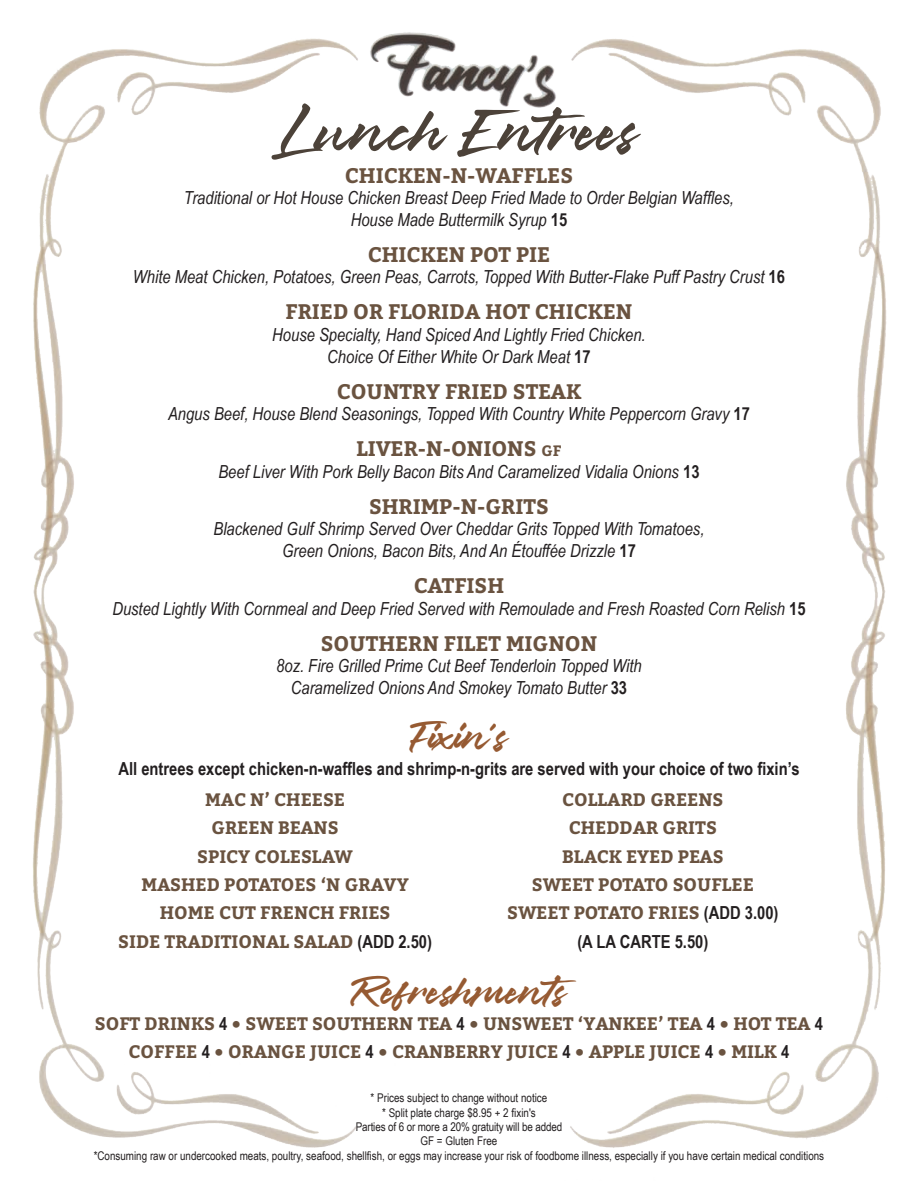
<style>
.page{position:relative;width:918px;height:1188px;background:#fff}
.page>*{position:absolute;margin:0;border:0;box-sizing:border-box;transform-origin:0 0}
.t1{font:900 54px "Misty";color:#4c4239}
.t2{font:900 36px "Misty";color:#965a32}
.t3{font:700 21px "Bitter";color:#6a5340}
.t4{font:italic 18px/21.6px "Arial Narrow";color:#231f20;text-align:center}
.t5{font:700 18px/28.3px "Bitter";color:#6a5340;text-align:center}
.t6{font:700 18px "Arial Narrow";color:#231f20}
.t7{font:12px/14.4px "Arial Narrow";color:#231f20;text-align:center}
.s1{font-weight:700;font-style:normal}
.s2{font-size:15px}
.s3{font-family:"Arial Narrow";color:#231f20}
</style>
<div class="page">
<img style="left:33px;top:32px;width:854px;height:1116px">
<h1 class="t1" style="left:278px;top:79px;width:363px">Lunch Entrees</h1>
<p class="t3" style="left:345px;top:161px;width:230px">CHICKEN-N-WAFFLES</p>
<p class="t4" style="left:184px;top:187px;width:551px">Traditional or Hot House Chicken Breast Deep Fried Made to Order Belgian Waffles,<br>House Made Buttermilk Syrup <span class="s1">15</span></p>
<p class="t3" style="left:368px;top:241px;width:184px">CHICKEN POT PIE</p>
<p class="t4" style="left:133px;top:266px;width:654px">White Meat Chicken, Potatoes, Green Peas, Carrots, Topped With Butter-Flake Puff Pastry Crust <span class="s1">16</span></p>
<p class="t3" style="left:286px;top:298px;width:348px">FRIED OR FLORIDA HOT CHICKEN</p>
<p class="t4" style="left:272px;top:324px;width:375px">House Specialty, Hand Spiced And Lightly Fried Chicken.<br>Choice Of Either White Or Dark Meat <span class="s1">17</span></p>
<p class="t3" style="left:337px;top:377px;width:246px">COUNTRY FRIED STEAK</p>
<p class="t4" style="left:168px;top:403px;width:583px">Angus Beef, House Blend Seasonings, Topped With Country White Peppercorn Gravy <span class="s1">17</span></p>
<p class="t3" style="left:357px;top:435px;width:206px">LIVER-N-ONIONS <span class="s2">GF</span></p>
<p class="t4" style="left:218px;top:460px;width:483px">Beef Liver With Pork Belly Bacon Bits And Caramelized Vidalia Onions <span class="s1">13</span></p>
<p class="t3" style="left:369px;top:493px;width:181px">SHRIMP-N-GRITS</p>
<p class="t4" style="left:214px;top:518px;width:492px">Blackened Gulf Shrimp Served Over Cheddar Grits Topped With Tomatoes,<br>Green Onions, Bacon Bits, And An Étouffée Drizzle <span class="s1">17</span></p>
<p class="t3" style="left:414px;top:572px;width:92px">CATFISH</p>
<p class="t4" style="left:112px;top:597px;width:695px">Dusted Lightly With Cornmeal and Deep Fried Served with Remoulade and Fresh Roasted Corn Relish <span class="s1">15</span></p>
<p class="t3" style="left:321px;top:629px;width:278px">SOUTHERN FILET MIGNON</p>
<p class="t4" style="left:276px;top:655px;width:367px">8oz. Fire Grilled Prime Cut Beef Tenderloin Topped With<br>Caramelized Onions And Smokey Tomato Butter <span class="s1">33</span></p>
<h2 class="t2" style="left:409px;top:702px;width:101px">Fixin’s</h2>
<p class="t6" style="left:118px;top:755px;width:683px">All entrees except chicken-n-waffles and shrimp-n-grits are served with your choice of two fixin’s</p>
<p class="t5" style="left:118px;top:786px;width:315px">MAC N’ CHEESE<br>GREEN BEANS<br>SPICY COLESLAW<br>MASHED POTATOES ‘N GRAVY<br>HOME CUT FRENCH FRIES<br>SIDE TRADITIONAL SALAD <span class="s3">(ADD 2.50)</span></p>
<p class="t5" style="left:507px;top:786px;width:273px">COLLARD GREENS<br>CHEDDAR GRITS<br>BLACK EYED PEAS<br>SWEET POTATO SOUFLEE<br>SWEET POTATO FRIES <span class="s3">(ADD 3.00)</span></p>
<p class="t6" style="left:577px;top:928px;width:132px">(A LA CARTE 5.50)</p>
<h2 class="t2" style="left:351px;top:957px;width:233px">Refreshments</h2>
<p class="t5" style="left:95px;top:1010px;width:730px">SOFT DRINKS <span class="s3">4</span> • SWEET SOUTHERN TEA <span class="s3">4</span> • UNSWEET ‘YANKEE’ TEA <span class="s3">4</span> • HOT TEA <span class="s3">4<br></span>COFFEE <span class="s3">4</span> • ORANGE JUICE <span class="s3">4</span> • CRANBERRY JUICE <span class="s3">4</span> • APPLE JUICE <span class="s3">4</span> • MILK <span class="s3">4</span></p>
<p class="t7" style="left:94px;top:1090px;width:732px">* Prices subject to change without notice<br>* Split plate charge $8.95 + 2 fixin's<br>Parties of 6 or more a 20% gratuity will be added<br>GF = Gluten Free<br>*Consuming raw or undercooked meats, poultry, seafood, shellfish, or eggs may increase your risk of foodbome illness, especially if you have certain medical conditions</p>
</div>
